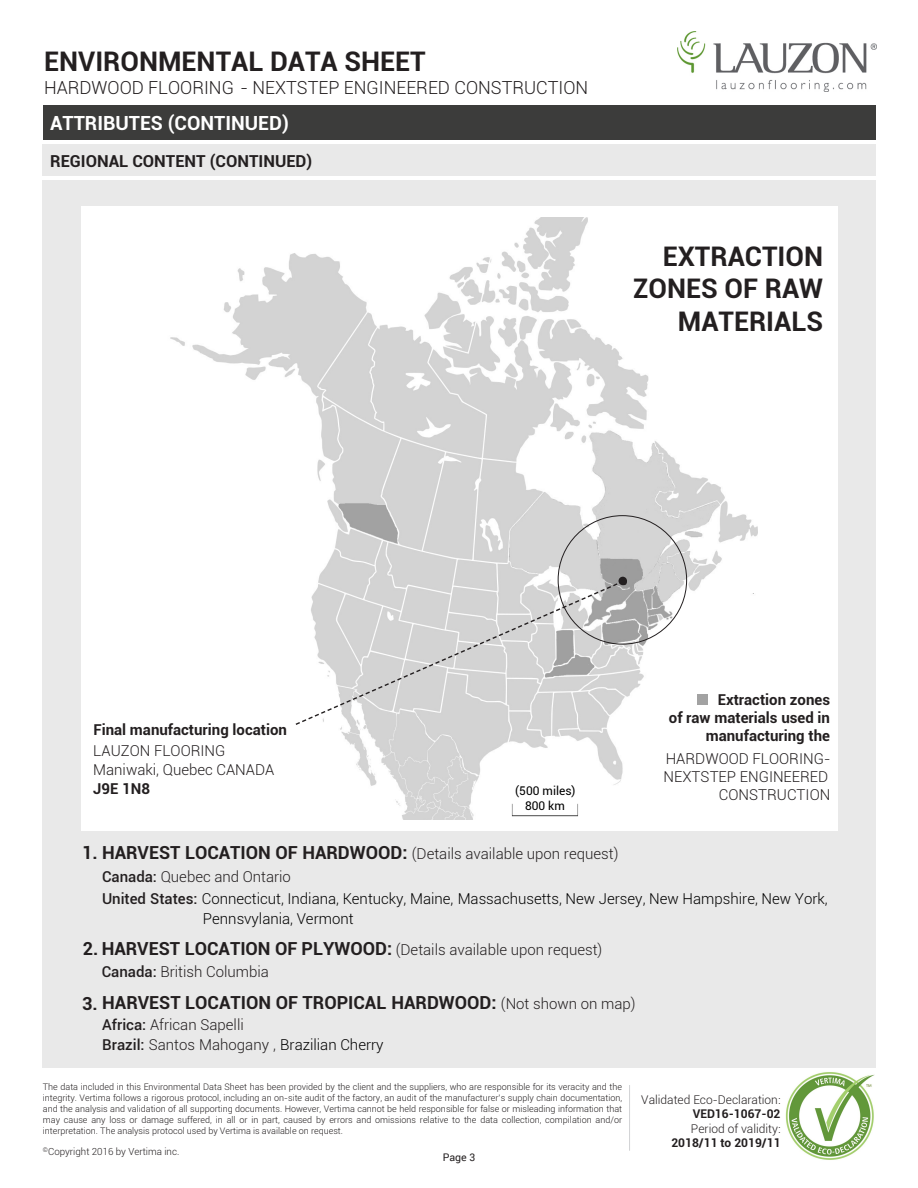
<style>
.page{position:relative;width:918px;height:1188px;background:#fff}
.page>*{position:absolute;margin:0;border:0;box-sizing:border-box;transform-origin:0 0}
.t1{font:700 27px/32.4px "Roboto";color:#231f20;text-align:right}
.t2{font:700 19.5px "Roboto";color:#fff}
.t3{font:700 18px "Roboto";color:#231f20}
.t4{font:300 18px "Roboto";color:#231f20}
.t5{font:700 16.5px "Roboto";color:#231f20}
.t6{font:300 15px/18px "Roboto";color:#231f20}
.t7{font:300 15px/22.6px "Roboto";color:#000}
.t8{font:700 15px/17.9px "Roboto";color:#231f20;text-align:right}
.t9{font:300 12px/14.4px "Roboto";color:#231f20;text-align:right}
.t10{font:700 12px "Roboto";color:#231f20}
.t11{font:12px "Roboto";color:#000}
.t12{font:12px "Roboto";color:#000}
.t13{font:10.5px "Roboto";color:#231f20}
.t14{font:300 9.75px "Roboto";color:#231f20}
.t15{font:300 9px/10.8px "Roboto";color:#231f20;text-align:justify}
.s1{font-style:inherit}
.s2{font-weight:700;font-size:18px;color:#231f20}
.s3{color:#231f20}
.s4{font-weight:500;color:#231f20}
.s5{font-weight:700;font-size:18px}
.s6{font-weight:500}
.s7{font-weight:300;font-size:15px}
.s8{color:#000}
.s9{font-weight:700}
</style>
<div class="page">
<div style="left:43px;top:105px;width:833px;height:34px;background:#3c3c3b"></div>
<div style="left:43px;top:144px;width:833px;height:31px;background:#e9e9e9"></div>
<div style="left:43px;top:180px;width:833px;height:888px;background:#e9e9e9"></div>
<img style="left:678px;top:32px;width:199px;height:60px">
<div style="left:81px;top:206px;width:757px;height:624px;background:#fff"></div>
<img style="left:170px;top:217px;width:588px;height:603px">
<img style="left:510px;top:801px;width:72px;height:19px">
<svg style="left:294px;top:576px;width:331px;height:153px"></svg>
<div style="left:619px;top:577px;width:8px;height:8px;background:#231f20;border-radius:50%"></div>
<div style="left:698px;top:695px;width:10px;height:10px;background:#a2a2a2"></div>
<hr style="left:629px;top:1085px;width:1px;height:66px;background:#d1d2d4">
<img style="left:786px;top:1072px;width:89px;height:88px">
<h1 class="t1" style="left:44px;top:44px;width:383px">ENVIRONMENTAL DATA SHEET</h1>
<h3 class="t4" style="left:44px;top:75px;width:546px">HARDWOOD FLOORING - NEXTSTEP ENGINEERED CONSTRUCTION</h3>
<p class="t2" style="left:50px;top:109px;width:240px">ATTRIBUTES (CONTINUED)</p>
<p class="t5" style="left:50px;top:149px;width:264px">REGIONAL CONTENT (CONTINUED)</p>
<h3 class="t8" style="left:93px;top:720px;width:195px">Final manufacturing location</h3>
<h3 class="t6" style="left:93px;top:741px;width:183px;line-height:18.8px">LAUZON FLOORING<br>Maniwaki, Quebec CANADA</h3>
<h3 class="t8" style="left:93px;top:779px;width:58px">J9E 1N8</h3>
<h1 class="t1" style="left:633px;top:239px;width:191px">EXTRACTION<br>ZONES OF RAW<br>MATERIALS</h1>
<h3 class="t11" style="left:515px;top:783px;width:62px">(500 <span class="s1">m</span>iles)</h3>
<h3 class="t12" style="left:525px;top:797px;width:41px">800 km</h3>
<h3 class="t8" style="left:669px;top:690px;width:163px">Extraction zones<br>of raw materials used in manufacturing the</h3>
<h3 class="t6" style="left:664px;top:749px;width:168px;text-align:right">HARDWOOD FLOORING-<br>NEXTSTEP ENGINEERED<br>CONSTRUCTION</h3>
<p class="t3" style="left:82px;top:840px;width:17px">1.</p>
<h3 class="t7" style="left:102px;top:842px;width:727px"><span class="s2">HARVEST LOCATION OF</span> <span class="s2">HARD</span><span class="s2">WOOD:</span> <span class="s3">(Details available upon request)<br></span><span class="s4">Canada:</span> <span class="s3">Quebec and Ontario<br></span><span class="s4">United States:</span> Connecticut, Indiana, Kentucky, Maine, Massachusetts, New Jersey, New Hampshire, New York,</h3>
<h3 class="t7" style="left:203px;top:907px;width:152px">Pennsvylania, Vermont</h3>
<h3 class="t6" style="left:102px;top:938px;width:502px;line-height:22.4px"><span class="s5">HARVEST LOCATION OF PLYWOOD:</span> (Details available upon request)<br><span class="s6">Canada:</span> British Columbia</h3>
<h3 class="t3" style="left:83px;top:936px;width:17px">2.</h3>
<h3 class="t3" style="left:82px;top:990px;width:555px">3. HARVEST LOCATION OF TROPICAL <span class="s1">HARD</span>WOOD: <span class="s7">(Not shown on map)</span></h3>
<h3 class="t6" style="left:102px;top:1014px;width:283px;line-height:20.2px"><span class="s6">Africa:</span> African Sapelli<br><span class="s6">Brazil:</span> Santos Mahogany , <span class="s8">Brazilian Cherry</span></h3>
<p class="t15" style="left:43px;top:1081px;width:581px">The data included in this Environmental Data Sheet has been provided by the client and the suppliers, who are responsible for its veracity and the integrity. Vertima follows a rigorous protocol, including an on-site audit of the factory, an audit of the manufacturer’s supply chain documentation, and the analysis and validation of all supporting documents. However, Vertima cannot be held responsible for false or misleading information that may cause any loss or damage suffered, in all or in part, caused by errors and omissions relative to the data collection, compilation and/or interpretation. The analysis protocol used by Vertima is available on request.</p>
<p class="t14" style="left:43px;top:1145px;width:138px"><sup>©</sup>Copyright 2016 by Vertima inc.</p>
<p class="t13" style="left:443px;top:1150px;width:34px">Page 3</p>
<h3 class="t9" style="left:641px;top:1092px;width:141px">Validated Eco-Declaration:</h3>
<h3 class="t10" style="left:693px;top:1105px;width:89px">VED16-1067-02</h3>
<h3 class="t9" style="left:671px;top:1121px;width:111px">Period of validity:<br><span class="s9">201</span><span class="s9">8</span><span class="s9">/1</span><span class="s9">1</span> <span class="s9">to 201</span><span class="s9">9</span><span class="s9">/1</span><span class="s9">1</span></h3>
</div>
